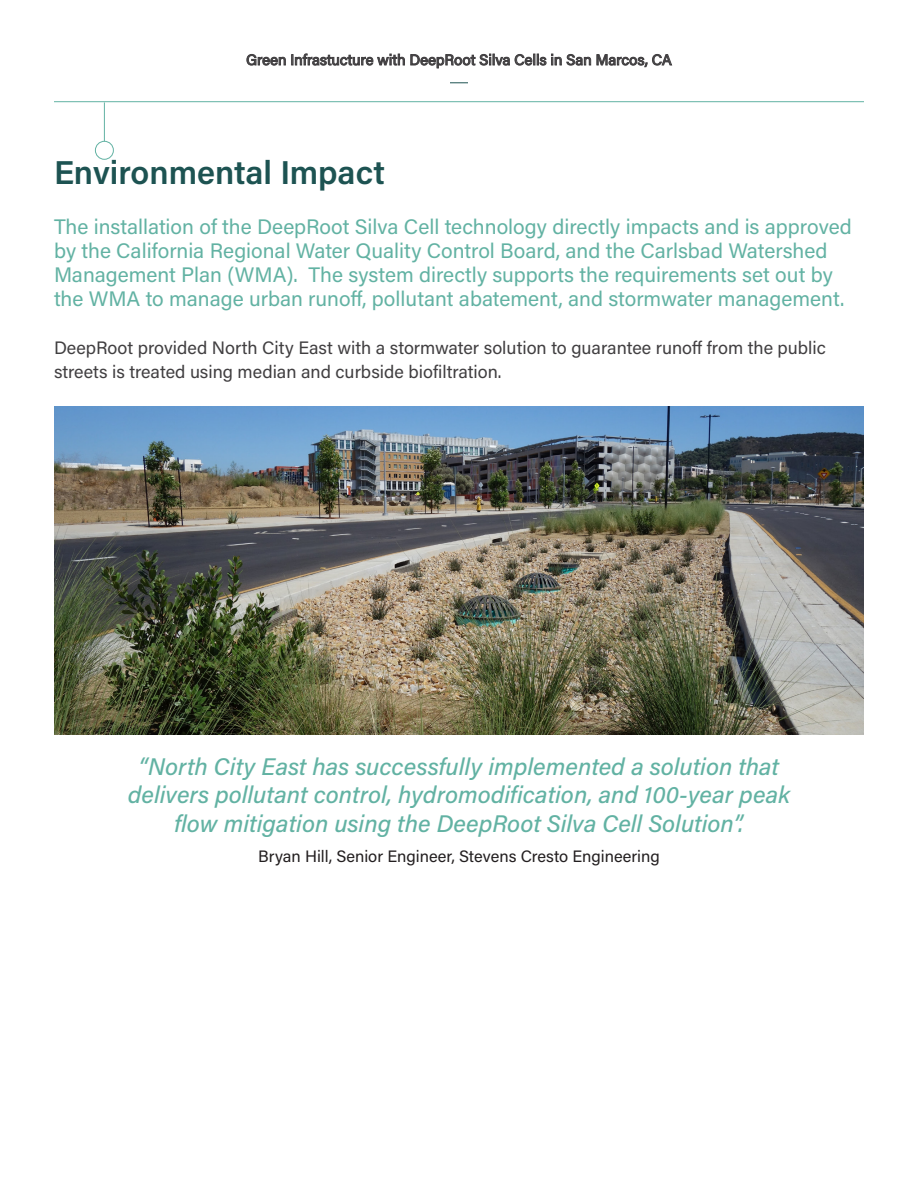
<style>
.page{position:relative;width:918px;height:1188px;background:#fff}
.page>*{position:absolute;margin:0;border:0;box-sizing:border-box;transform-origin:0 0}
.t1{font:600 33px "Acumin Pro";color:#1d5352}
.t2{font:italic 500 24px/28.5px "Acumin Pro";color:#62b2a3;text-align:center}
.t3{font:21px/24px "Acumin Pro";color:#62b2a3}
.t4{font:18px/24px "Acumin Pro";color:#413f41}
.t5{font:16.5px "Acumin Pro";color:#231f20}
.t6{font:15px "Acumin Pro";color:#413f41}
</style>
<div class="page">
<svg style="left:246px;top:54px;width:40px;height:12px"></svg>
<svg style="left:292px;top:53px;width:380px;height:16px"></svg>
<svg style="left:450px;top:82px;width:18px;height:1px"></svg>
<hr style="left:54px;top:101px;width:810px;height:1px;background:#62b2a3">
<hr style="left:104px;top:102px;width:1px;height:39px;background:#62b2a3">
<div style="left:95px;top:141px;width:19px;height:19px;border:1px solid #62b2a3;border-radius:50%"></div>
<img style="left:54px;top:407px;width:810px;height:327px">
<p class="t6" style="left:246px;top:49px;width:427px">Green Infrastucture with DeepRoot Silva Cells in San Marcos, CA</p>
<p class="t1" style="left:54px;top:150px;width:332px">Environmental Impact</p>
<p class="t3" style="left:54px;top:214px;width:799px">The installation of the DeepRoot Silva Cell technology directly impacts and is approved by the California Regional Water Quality Control Board, and the Carlsbad Watershed Management Plan (WMA). The system directly supports the requirements set out by the WMA to manage urban runoff, pollutant abatement, and stormwater management.</p>
<p class="t4" style="left:54px;top:335px;width:773px">DeepRoot provided North City East with a stormwater solution to guarantee runoff from the public streets is treated using median and curbside biofiltration.</p>
<p class="t2" style="left:128px;top:751px;width:664px">“North City East has successfully implemented a solution that delivers pollutant control, hydromodification, and 100-year peak flow mitigation using the DeepRoot Silva Cell Solution”.</p>
<p class="t5" style="left:258px;top:845px;width:403px">Bryan Hill, Senior Engineer, Stevens Cresto Engineering</p>
</div>
